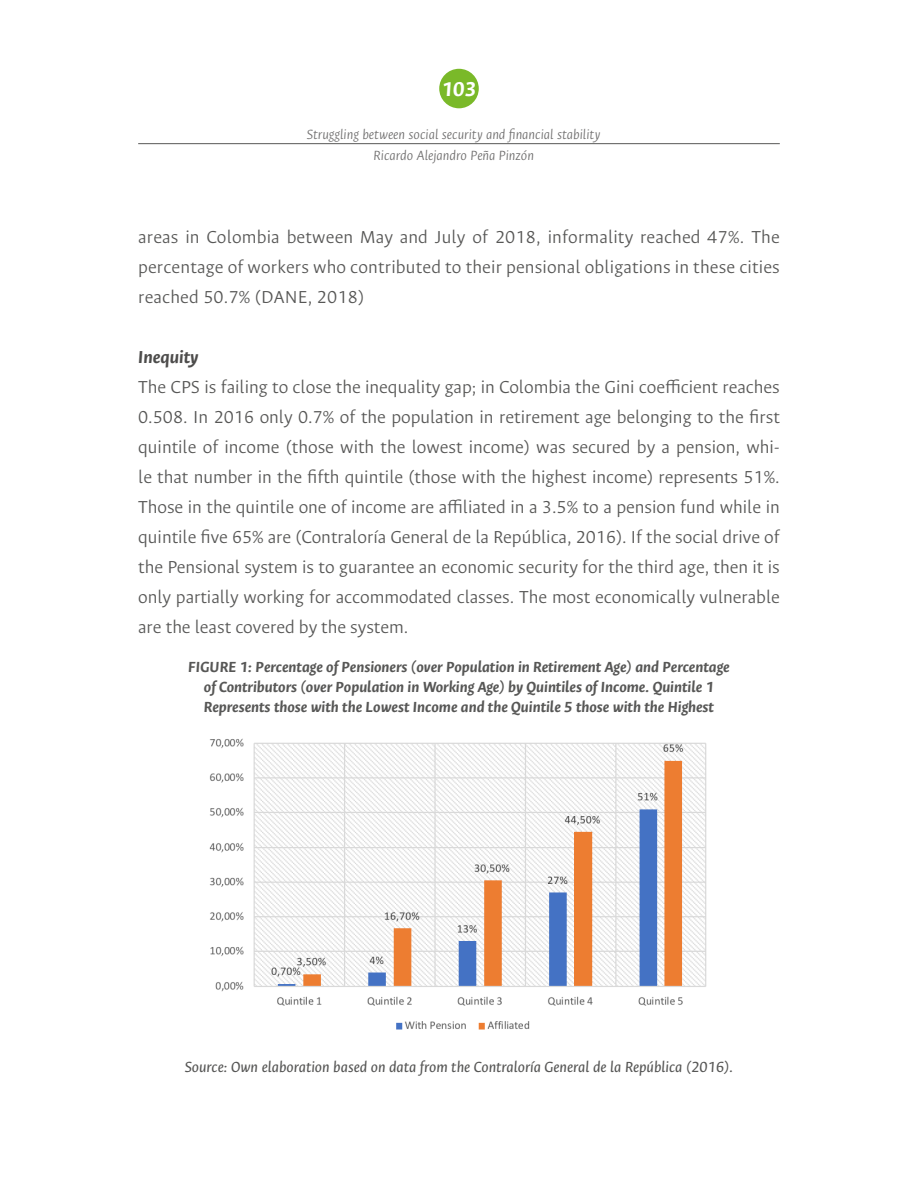
<style>
.page{position:relative;width:918px;height:1188px;background:#fff}
.page>*{position:absolute;margin:0;border:0;box-sizing:border-box;transform-origin:0 0}
.t1{font:italic 700 22.5px "Ancizar Sans";color:#fff}
.t2{font:300 19.5px/30px "Ancizar Sans";color:#575756;text-align:justify}
.t3{font:italic 700 19.5px "Ancizar Sans";color:#4d4c4b}
.t4{font:italic 700 16.5px/19.8px "Ancizar Sans";color:#575756;text-align:center}
.t5{font:italic 16.5px "Ancizar Sans";color:#575756}
.t6{font:italic 300 15px/21.5px "Ancizar Sans";color:#706f6f;text-align:center}
</style>
<div class="page">
<hr style="left:138px;top:143px;width:642px;height:1px;background:#575756">
<div style="left:439px;top:69px;width:40px;height:39px;background:#7ab929;border-radius:50%"></div>
<img style="left:209px;top:738px;width:498px;height:292px">
<p class="t1" style="left:442px;top:75px;width:36px">103</p>
<p class="t6" style="left:307px;top:124px;width:295px">Struggling between social security and financial stability<br>Ricardo Alejandro Peña Pinzón</p>
<p class="t2" style="left:138px;top:222px;width:643px">areas in Colombia between May and July of 2018, informality reached 47%. The percentage of workers who contributed to their pensional obligations in these cities reached 50.7% (DANE, 2018)</p>
<p class="t3" style="left:138px;top:345px;width:62px">Inequity</p>
<p class="t2" style="left:138px;top:372px;width:643px">The CPS is failing to close the inequality gap; in Colombia the Gini coefficient reaches 0.508. In 2016 only 0.7% of the population in retirement age belonging to the first quintile of income (those with the lowest income) was secured by a pension, whi&shy;le that number in the fifth quintile (those with the highest income) represents 51%.<br>Those in the quintile one of income are affiliated in a 3.5% to a pension fund while in quintile five 65% are (Contraloría General de la República, 2016). If the social drive of the Pensional system is to guarantee an economic security for the third age, then it is only partially working for accommodated classes. The most economically vulnerable are the least covered by the system.</p>
<p class="t4" style="left:188px;top:657px;width:543px">FIGURE 1: Percentage of Pensioners (over Population in Retirement Age) and Percentage of Contributors (over Population in Working Age) by Quintiles of Income. Quintile 1<br>Represents those with the Lowest Income and the Quintile 5 those with the Highest</p>
<p class="t5" style="left:185px;top:1058px;width:550px">Source: Own elaboration based on data from the Contraloría General de la República (2016).</p>
</div>
